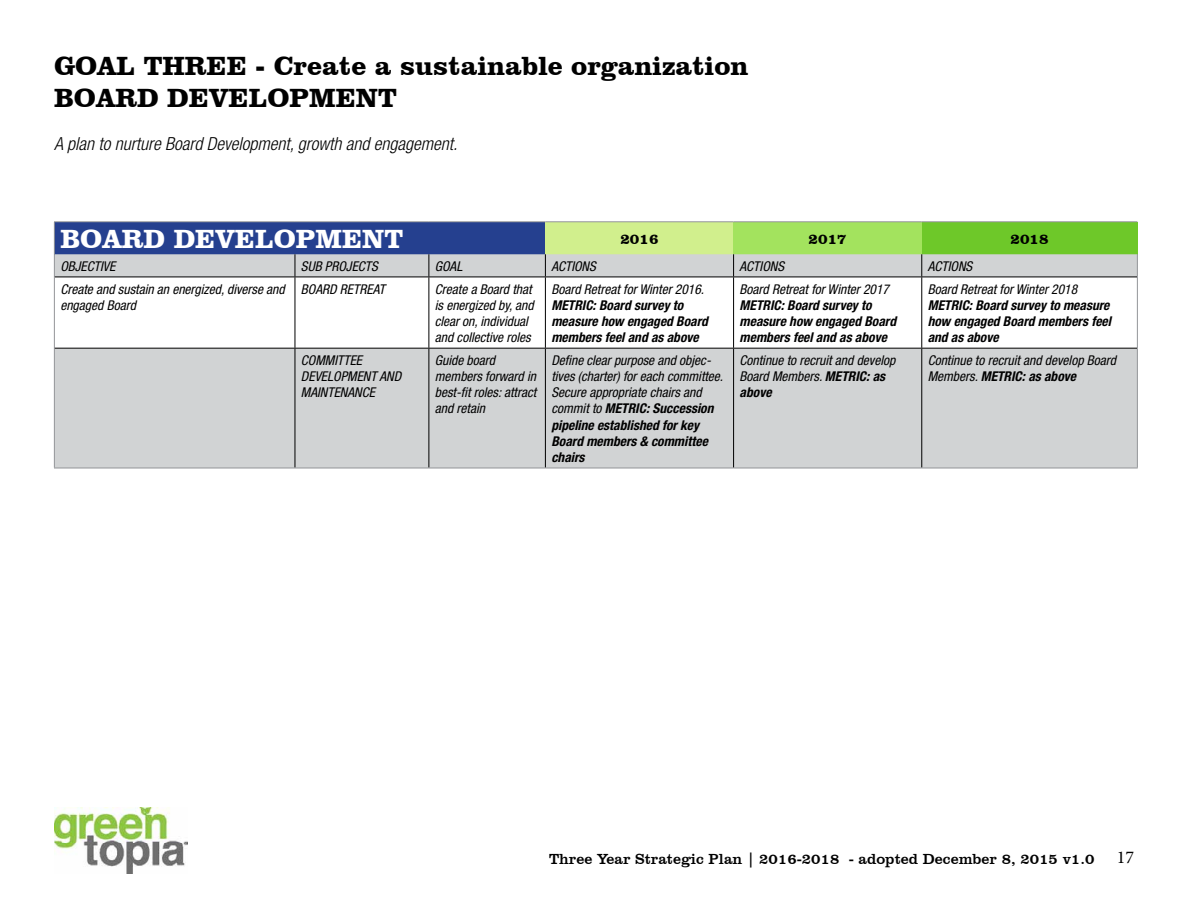
<style>
.page{position:relative;width:1188px;height:918px;background:#fff}
.page>*{position:absolute;margin:0;border:0;box-sizing:border-box;transform-origin:0 0}
.t1{font:700 27px/32.4px "Clarendon BT";color:#000}
.t2{font:700 27px "Clarendon BT";color:#fff}
.t3{font:italic 300 condensed 18px "Helvetica Neue";color:#000}
.t4{font:15px "Clarendon BT";color:#000}
.t5{font:700 15px "Clarendon BT";color:#000}
.t6{font:italic condensed 13.5px/16.2px "Helvetica Neue";color:#000}
.t7{font:italic 700 condensed 13.5px/16.2px "Helvetica Neue";color:#000}
.s1{font-weight:700}
.s2{font-family:"Minion Pro";font-size:18px}
</style>
<div class="page">
<img style="left:54px;top:808px;width:133px;height:65px">
<div style="left:54px;top:222px;width:491px;height:32px;background:#25408f"></div>
<div style="left:545px;top:222px;width:189px;height:32px;background:#d1ef8d"></div>
<div style="left:734px;top:222px;width:188px;height:32px;background:#a3e35e"></div>
<div style="left:922px;top:222px;width:215px;height:32px;background:#6ec829"></div>
<svg style="left:55px;top:254px;width:1082px;height:214px;fill:#d1d3d4"></svg>
<hr style="left:54px;top:221px;width:241px;height:1px;background:#939598">
<hr style="left:54px;top:222px;width:1px;height:32px;background:#939598">
<hr style="left:295px;top:221px;width:134px;height:1px;background:#939598">
<hr style="left:429px;top:221px;width:116px;height:1px;background:#939598">
<hr style="left:545px;top:221px;width:189px;height:1px;background:#939598">
<hr style="left:922px;top:221px;width:215px;height:1px;background:#939598">
<hr style="left:734px;top:221px;width:188px;height:1px;background:#939598">
<svg style="left:54px;top:254px;width:1px;height:23px"></svg>
<svg style="left:1137px;top:254px;width:1px;height:23px"></svg>
<hr style="left:1137px;top:277px;width:1px;height:71px;background:#939598">
<hr style="left:1137px;top:348px;width:1px;height:120px;background:#939598">
<svg style="left:295px;top:254px;width:1px;height:23px"></svg>
<svg style="left:429px;top:254px;width:1px;height:23px"></svg>
<svg style="left:545px;top:254px;width:1px;height:23px"></svg>
<svg style="left:733px;top:254px;width:1px;height:23px"></svg>
<svg style="left:921px;top:254px;width:1px;height:23px"></svg>
<hr style="left:55px;top:277px;width:240px;height:1px;background:#000">
<hr style="left:295px;top:277px;width:1px;height:71px;background:#000">
<hr style="left:429px;top:277px;width:1px;height:71px;background:#000">
<hr style="left:545px;top:277px;width:1px;height:71px;background:#000">
<hr style="left:733px;top:277px;width:1px;height:71px;background:#000">
<hr style="left:921px;top:277px;width:1px;height:71px;background:#000">
<hr style="left:295px;top:348px;width:134px;height:1px;background:#000">
<hr style="left:295px;top:349px;width:1px;height:119px;background:#000">
<hr style="left:429px;top:348px;width:116px;height:1px;background:#000">
<hr style="left:429px;top:349px;width:1px;height:119px;background:#000">
<hr style="left:545px;top:348px;width:189px;height:1px;background:#000">
<hr style="left:545px;top:349px;width:1px;height:119px;background:#000">
<hr style="left:734px;top:348px;width:188px;height:1px;background:#000">
<hr style="left:733px;top:349px;width:1px;height:119px;background:#000">
<hr style="left:922px;top:348px;width:215px;height:1px;background:#000">
<hr style="left:921px;top:349px;width:1px;height:119px;background:#000">
<hr style="left:54px;top:277px;width:1px;height:71px;background:#939598">
<hr style="left:54px;top:348px;width:1px;height:120px;background:#939598">
<hr style="left:54px;top:468px;width:241px;height:1px;background:#939598">
<hr style="left:295px;top:468px;width:134px;height:1px;background:#939598">
<hr style="left:429px;top:468px;width:116px;height:1px;background:#939598">
<hr style="left:545px;top:468px;width:189px;height:1px;background:#939598">
<hr style="left:734px;top:468px;width:188px;height:1px;background:#939598">
<hr style="left:922px;top:468px;width:216px;height:1px;background:#939598">
<hr style="left:295px;top:277px;width:134px;height:1px;background:#000">
<hr style="left:429px;top:277px;width:116px;height:1px;background:#000">
<hr style="left:545px;top:277px;width:189px;height:1px;background:#000">
<hr style="left:734px;top:277px;width:188px;height:1px;background:#000">
<hr style="left:922px;top:277px;width:215px;height:1px;background:#000">
<hr style="left:55px;top:348px;width:240px;height:1px;background:#000">
<h1 class="t1" style="left:54px;top:48px;width:696px">GOAL THREE - Create a sustainable organization<br>BOARD DEVELOPMENT</h1>
<h2 class="t3" style="left:54px;top:133px;width:405px">A plan to nurture Board Development, growth and engagement.</h2>
<h1 class="t2" style="left:60px;top:222px;width:344px">BOARD DEVELOPMENT</h1>
<p class="t5" style="left:620px;top:229px;width:40px">2016</p>
<p class="t5" style="left:809px;top:229px;width:40px">2017</p>
<p class="t5" style="left:1011px;top:229px;width:40px">2018</p>
<p class="t6" style="left:60px;top:258px;width:57px">OBJECTIVE</p>
<p class="t6" style="left:301px;top:258px;width:79px">SUB PROJECTS</p>
<p class="t6" style="left:435px;top:258px;width:29px">GOAL</p>
<p class="t6" style="left:551px;top:258px;width:46px">ACTIONS</p>
<p class="t6" style="left:740px;top:258px;width:46px">ACTIONS</p>
<p class="t6" style="left:928px;top:258px;width:46px">ACTIONS</p>
<p class="t6" style="left:60px;top:281px;width:226px">Create and sustain an energized, diverse and engaged Board</p>
<p class="t6" style="left:301px;top:281px;width:86px">BOARD RETREAT</p>
<p class="t6" style="left:435px;top:281px;width:100px">Create a Board that is energized by, and clear on, individual and collective roles</p>
<p class="t6" style="left:551px;top:281px;width:154px">Board Retreat for Winter 2016.</p>
<p class="t6" style="left:740px;top:281px;width:151px">Board Retreat for Winter 2017</p>
<p class="t7" style="left:740px;top:297px;width:158px">METRIC: Board survey to measure how engaged Board members feel and as above</p>
<p class="t6" style="left:928px;top:281px;width:151px">Board Retreat for Winter 2018</p>
<p class="t7" style="left:928px;top:297px;width:185px;text-align:justify">METRIC: Board survey to measure how engaged Board members feel and as above</p>
<p class="t7" style="left:551px;top:297px;width:158px">METRIC: Board survey to measure how engaged Board members feel and as above</p>
<p class="t6" style="left:301px;top:352px;width:102px">COMMITTEE<br>DEVELOPMENT AND<br>MAINTENANCE</p>
<p class="t6" style="left:435px;top:352px;width:103px">Guide board members forward in best-fit roles: attract and retain</p>
<p class="t6" style="left:551px;top:352px;width:173px">Define clear purpose and objec&shy;tives (charter) for each committee.<br>Secure appropriate chairs and commit to <span class="s1">METRIC: Succession pipeline established for key<br>Board members &amp; committee chairs</span></p>
<p class="t6" style="left:740px;top:352px;width:157px">Continue to recruit and develop<br>Board Members. <span class="s1">METRIC: as above</span></p>
<p class="t6" style="left:928px;top:352px;width:190px">Continue to recruit and develop Board<br>Members. <span class="s1">METRIC: as above</span></p>
<p class="t4" style="left:549px;top:850px;width:586px">Three Year Strategic Plan | 2016-2018 - adopted December 8, 2015 v1.0 <span class="s2">17</span></p>
</div>
